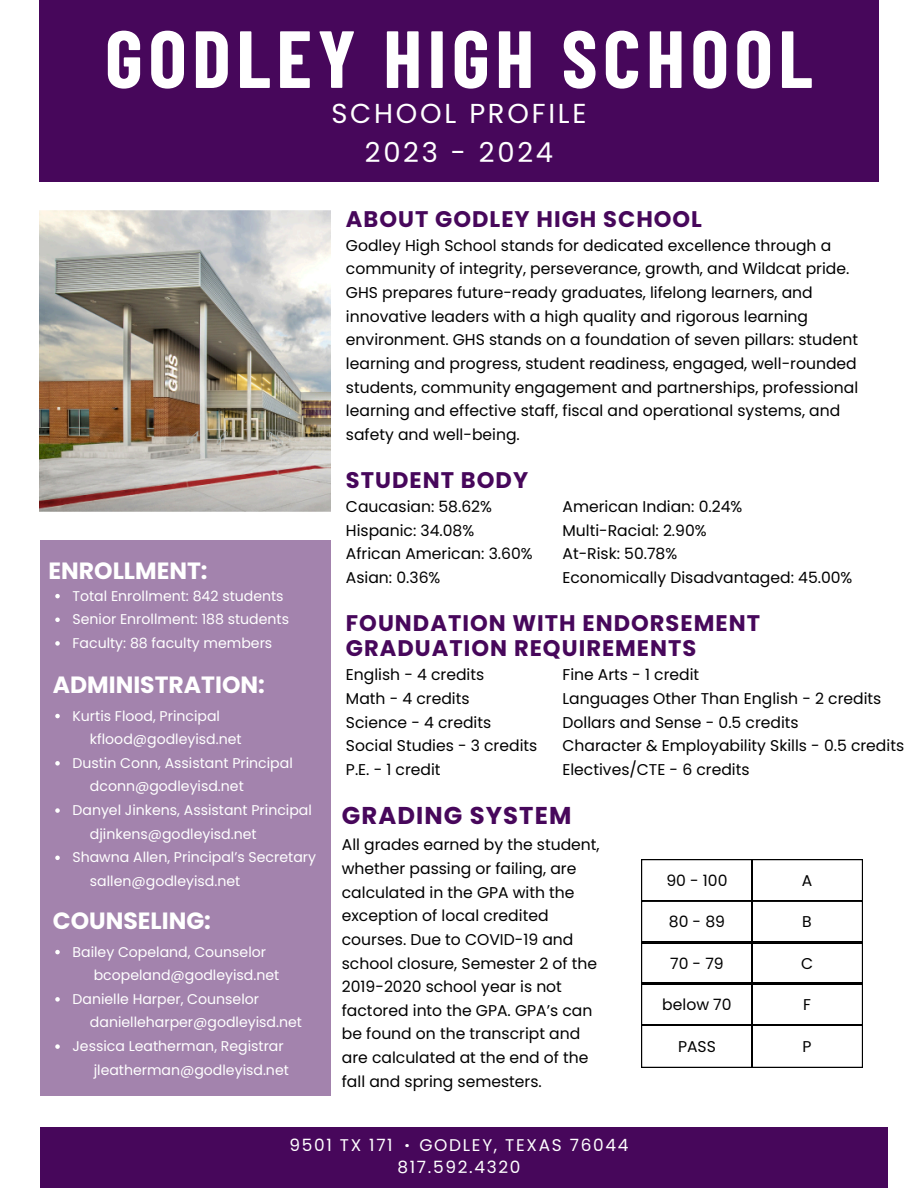
<style>
.page{position:relative;width:918px;height:1188px;background:#fff}
.page>*{position:absolute;margin:0;border:0;box-sizing:border-box;transform-origin:0 0}
.t1{font:700 81px "Barlow Condensed";letter-spacing:.07em;color:#fff}
.t2{font:27.45px/38.2px "Poppins";letter-spacing:.1em;color:#fff;text-align:center}
.t3{font:700 24.3px "Poppins";letter-spacing:.045em;color:#47075b}
.t4{font:700 23.55px "Poppins";color:#fff}
.t5{font:700 22.5px/24.8px "Poppins";letter-spacing:.045em;color:#47075b}
.t6{font:16.95px "Poppins";letter-spacing:.1em;color:#fff}
.t7{font:700 16.95px "Poppins";color:#fff}
.t8{font:15.6px/23.7px "Poppins";color:#000}
.t9{font:14.1px "Poppins";color:#fff}
</style>
<div class="page">
<img style="left:39px;top:210px;width:291px;height:302px">
<div style="left:40px;top:540px;width:290px;height:556px;background:#a383ad"></div>
<div style="left:40px;top:1127px;width:848px;height:61px;background:#47075b"></div>
<div style="left:39px;top:0;width:839px;height:182px;background:#47075b"></div>
<svg style="left:55px;top:714px;width:5px;height:4px"></svg>
<svg style="left:55px;top:761px;width:5px;height:5px"></svg>
<svg style="left:55px;top:808px;width:5px;height:5px"></svg>
<svg style="left:55px;top:856px;width:5px;height:4px"></svg>
<svg style="left:55px;top:950px;width:5px;height:4px"></svg>
<svg style="left:55px;top:997px;width:5px;height:5px"></svg>
<svg style="left:55px;top:1044px;width:5px;height:5px"></svg>
<svg style="left:55px;top:594px;width:5px;height:4px"></svg>
<svg style="left:55px;top:618px;width:5px;height:4px"></svg>
<svg style="left:55px;top:641px;width:5px;height:5px"></svg>
<svg style="left:641px;top:859px;width:222px;height:208px"></svg>
<h3 class="t1" style="left:105px;top:7px;width:709px">GODLEY HIGH SCHOOL</h3>
<h2 class="t2" style="left:331px;top:95px;width:257px">SCHOOL PROFILE<br>2023 - 2024</h2>
<p class="t4" style="left:49px;top:554px;width:161px">ENROLLMENT:</p>
<h3 class="t9" style="left:73px;top:586px;width:213px">Total Enrollment: 842 students</h3>
<p class="t9" style="left:73px;top:609px;width:218px">Senior Enrollment: 188 students</p>
<p class="t9" style="left:73px;top:633px;width:201px">Faculty: 88 faculty members</p>
<h5 class="t4" style="left:53px;top:668px;width:214px">ADMINISTRATION:</h5>
<h3 class="t9" style="left:73px;top:706px;width:149px">Kurtis Flood, Principal</h3>
<h5 class="t9" style="left:90px;top:729px;width:153px">kflood@godleyisd.net</h5>
<h5 class="t9" style="left:73px;top:753px;width:222px">Dustin Conn, Assistant Principal</h5>
<h3 class="t9" style="left:90px;top:777px;width:155px">dconn@godleyisd.net</h3>
<p class="t9" style="left:73px;top:800px;width:241px">Danyel Jinkens, Assistant Principal</p>
<p class="t9" style="left:90px;top:824px;width:168px">djinkens@godleyisd.net</p>
<p class="t9" style="left:73px;top:848px;width:245px">Shawna Allen, Principal’s Secretary</p>
<h3 class="t9" style="left:90px;top:871px;width:152px">sallen@godleyisd.net</h3>
<p class="t4" style="left:53px;top:904px;width:160px">COUNSELING:</p>
<p class="t9" style="left:73px;top:942px;width:195px">Bailey Copeland, Counselor</p>
<p class="t9" style="left:94px;top:965px;width:187px">bcopeland@godleyisd.net</p>
<p class="t9" style="left:73px;top:989px;width:188px">Danielle Harper, Counselor</p>
<p class="t9" style="left:90px;top:1013px;width:214px">danielleharper@godleyisd.net</p>
<p class="t9" style="left:73px;top:1036px;width:213px">Jessica Leatherman, Registrar</p>
<p class="t9" style="left:94px;top:1060px;width:197px">jleatherman@godleyisd.net</p>
<p class="t5" style="left:346px;top:206px;width:358px">ABOUT GODLEY HIGH SCHOOL</p>
<p class="t8" style="left:346px;top:233px;width:514px">Godley High School stands for dedicated excellence through a community of integrity, perseverance, growth, and Wildcat pride.<br>GHS prepares future-ready graduates, lifelong learners, and innovative leaders with a high quality and rigorous learning environment. GHS stands on a foundation of seven pillars: student learning and progress, student readiness, engaged, well-rounded students, community engagement and partnerships, professional learning and effective staff, fiscal and operational systems, and safety and well-being.</p>
<p class="t5" style="left:346px;top:468px;width:184px">STUDENT BODY</p>
<p class="t8" style="left:346px;top:495px;width:188px">Caucasian: 58.62%<br>Hispanic: 34.08%<br>African American: 3.60%<br>Asian: 0.36%</p>
<h3 class="t8" style="left:562px;top:495px;width:291px">American Indian: 0.24%<br>Multi-Racial: 2.90%<br>At-Risk: 50.78%<br>Economically Disadvantaged: 45.00%</h3>
<h3 class="t5" style="left:346px;top:611px;width:416px">FOUNDATION WITH ENDORSEMENT<br>GRADUATION REQUIREMENTS</h3>
<h5 class="t8" style="left:346px;top:663px;width:193px">English - 4 credits<br>Math - 4 credits<br>Science - 4 credits<br>Social Studies - 3 credits<br>P.E. - 1 credit</h5>
<h5 class="t8" style="left:562px;top:663px;width:343px">Fine Arts - 1 credit<br>Languages Other Than English - 2 credits<br>Dollars and Sense - 0.5 credits<br>Character &amp; Employability Skills - 0.5 credits<br>Electives/CTE - 6 credits</h5>
<h4 class="t3" style="left:342px;top:799px;width:231px">GRADING SYSTEM</h4>
<p class="t8" style="left:342px;top:833px;width:259px">All grades earned by the student, whether passing or failing, are calculated in the GPA with the exception of local credited courses. Due to COVID-19 and school closure, Semester 2 of the<br>2019-2020 school year is not factored into the GPA. GPA’s can be found on the transcript and are calculated at the end of the fall and spring semesters.</p>
<h5 class="t8" style="left:666px;top:869px;width:63px">90 - 100</h5>
<p class="t8" style="left:802px;top:869px;width:12px">A</p>
<h5 class="t8" style="left:669px;top:910px;width:58px">80 - 89</h5>
<p class="t8" style="left:802px;top:910px;width:11px">B</p>
<h5 class="t8" style="left:670px;top:951px;width:55px">70 - 79</h5>
<p class="t8" style="left:801px;top:951px;width:14px">C</p>
<h4 class="t8" style="left:662px;top:993px;width:71px">below 70</h4>
<p class="t8" style="left:803px;top:993px;width:9px">F</p>
<p class="t8" style="left:678px;top:1034px;width:39px">PASS</p>
<h4 class="t8" style="left:803px;top:1034px;width:11px">P</h4>
<h1 class="t6" style="left:289px;top:1133px;width:105px">9501 TX 171</h1>
<h1 class="t6" style="left:419px;top:1133px;width:211px">GODLEY, TEXAS 76044</h1>
<h5 class="t7" style="left:405px;top:1129px;width:6px">.</h5>
<h5 class="t6" style="left:397px;top:1155px;width:125px">817.592.4320</h5>
</div>
